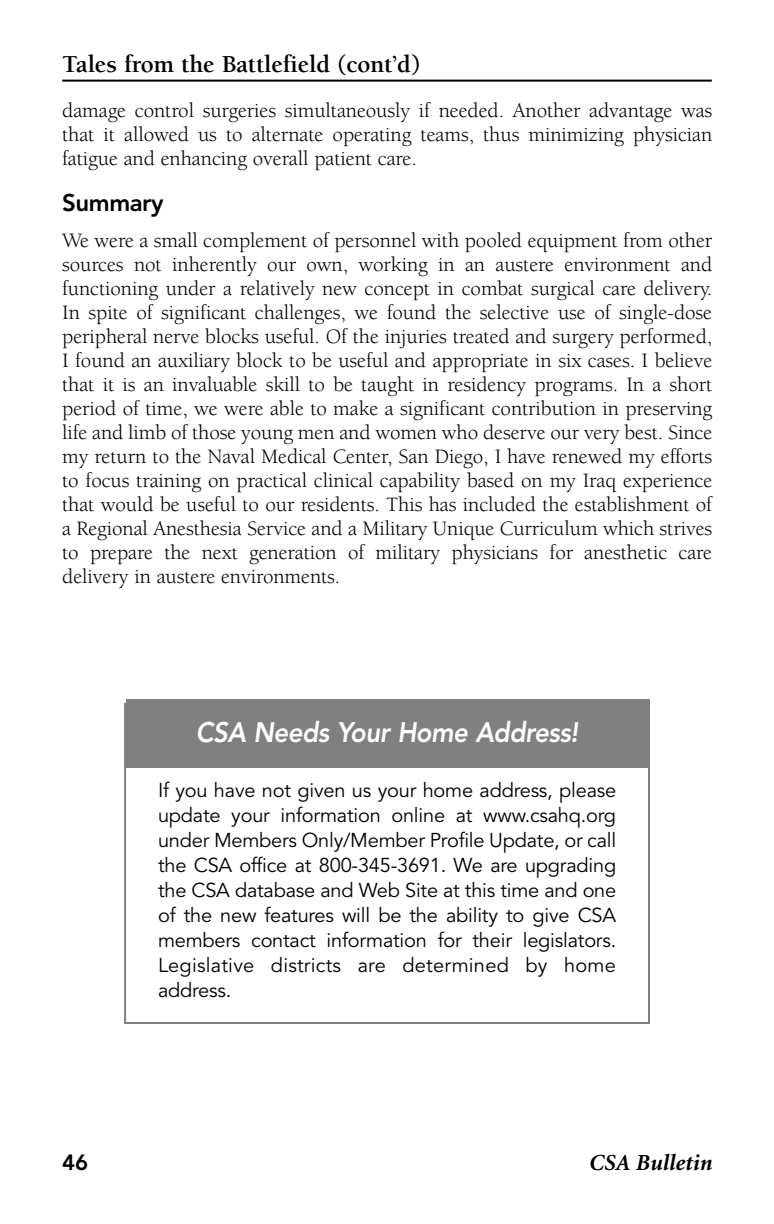
<style>
.page{position:relative;width:774px;height:1224px;background:#fff}
.page>*{position:absolute;margin:0;border:0;box-sizing:border-box;transform-origin:0 0}
.t1{font:italic 800 28px "Avenir";letter-spacing:-.02em;color:#fff;scale:.92 1}
.t2{font:700 25px "Berkeley";letter-spacing:-.005em;color:#000}
.t3{font:800 24px "Avenir";letter-spacing:-.02em;color:#000}
.t4{font:italic 700 23px "Minion";color:#000}
.t5{font:800 22px "Avenir";color:#000}
.t6{font:21px/24px "Berkeley";letter-spacing:-.005em;color:#000;text-align:justify}
.t7{font:20px/25px "Avenir";letter-spacing:.01em;color:#000;text-align:justify}
</style>
<div class="page">
<hr style="left:62px;top:80px;width:650px;height:2px;background:#000">
<div style="left:126px;top:700px;width:523px;height:68px;background:#808080"></div>
<div style="left:124px;top:703px;width:526px;height:321px;border:2px solid #808080"></div>
<p class="t2" style="left:62px;top:54px;width:360px">Tales from the Battlefield (cont’d)</p>
<p class="t6" style="left:62px;top:100px;width:652px">damage control surgeries simultaneously if needed. Another advantage was that it allowed us to alternate operating teams, thus minimizing physician fatigue and enhancing overall patient care.</p>
<p class="t3" style="left:62px;top:193px;width:103px">Summary</p>
<p class="t6" style="left:62px;top:230px;width:652px">We were a small complement of personnel with pooled equipment from other sources not inherently our own, working in an austere environment and functioning under a relatively new concept in combat surgical care delivery.<br>In spite of significant challenges, we found the selective use of single-dose peripheral nerve blocks useful. Of the injuries treated and surgery performed, I found an auxiliary block to be useful and appropriate in six cases. I believe that it is an invaluable skill to be taught in residency programs. In a short period of time, we were able to make a significant contribution in preserving life and limb of those young men and women who deserve our very best. Since my return to the Naval Medical Center, San Diego, I have renewed my efforts to focus training on practical clinical capability based on my Iraq experience that would be useful to our residents. This has included the establishment of a Regional Anesthesia Service and a Military Unique Curriculum which strives to prepare the next generation of military physicians for anesthetic care delivery in austere environments.</p>
<h1 class="t1" style="left:196px;top:721px;width:417px">CSA Needs Your Home Address!</h1>
<p class="t7" style="left:158px;top:779px;width:460px">If you have not given us your home address, please update your information online at www.csahq.org under Members Only/Member Profile Update, or call the CSA office at 800-345-3691. We are upgrading the CSA database and Web Site at this time and one of the new features will be the ability to give CSA members contact information for their legislators.<br>Legislative districts are determined by home address.</p>
<p class="t5" style="left:62px;top:1153px;width:28px">46</p>
<p class="t4" style="left:588px;top:1153px;width:125px">CSA Bulletin</p>
</div>
